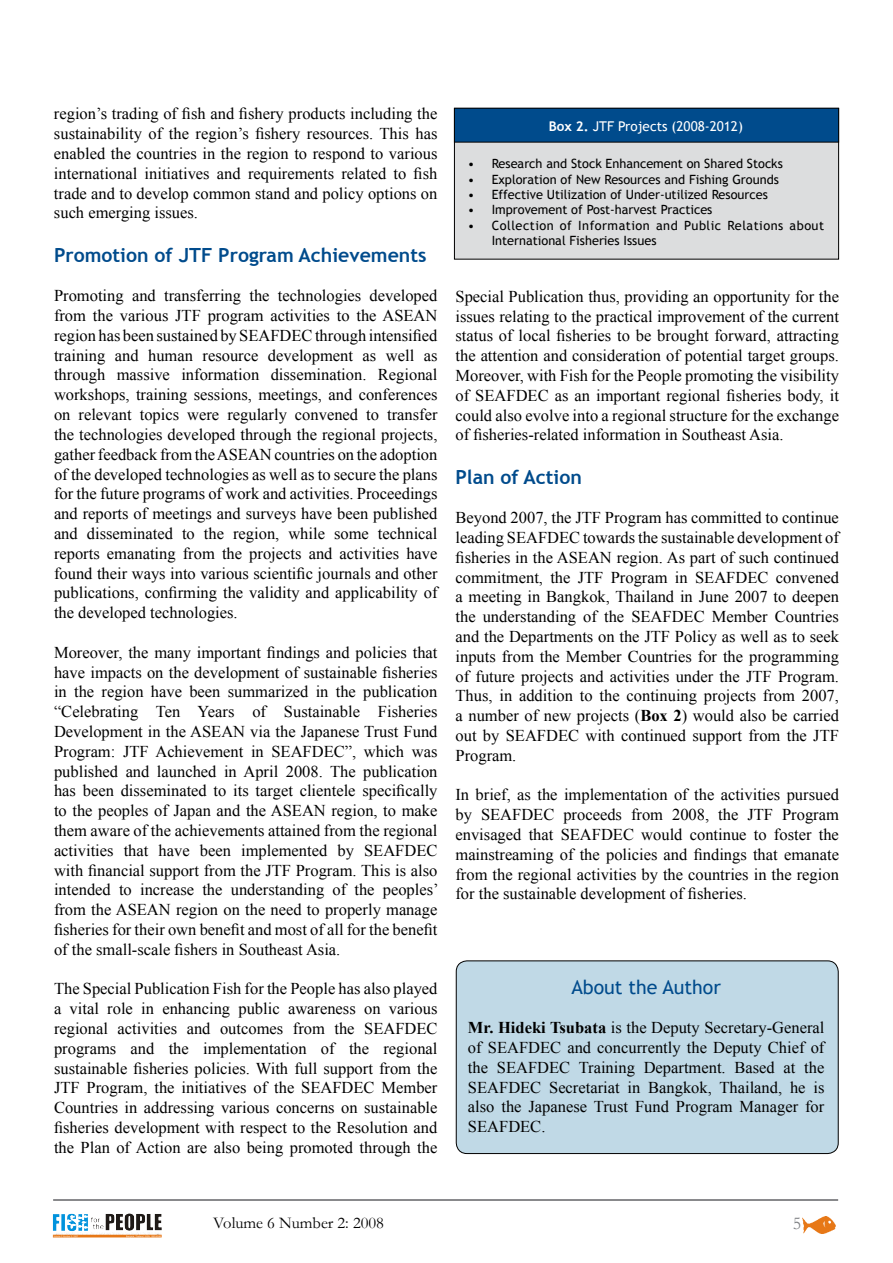
<style>
.page{position:relative;width:893px;height:1263px;background:#fff}
.page>*{position:absolute;margin:0;border:0;box-sizing:border-box;transform-origin:0 0}
.t1{font:700 19.5px "Trebuchet MS";color:#004b8c}
.t2{font:19.5px "Trebuchet MS";color:#004b8c}
.t3{font:18px "Garamond";color:#808285}
.t4{font:16.5px/19.8px "Times New Roman";color:#000;text-align:justify}
.t5{font:16.5px "Garamond";color:#000}
.t6{font:13.5px "Trebuchet MS";color:#fff}
.t7{font:12.75px "Trebuchet MS";color:#000}
.t8{font:12.75px/15.3px "Trebuchet MS";letter-spacing:.035em;color:#000}
.s1{font-weight:700}
</style>
<div class="page">
<img style="left:803px;top:1217px;width:32px;height:16px">
<img style="left:67px;top:1213px;width:95px;height:18px">
<hr style="left:53px;top:1199px;width:785px;height:2px;background:#636467">
<div style="left:454px;top:108px;width:385px;height:151px;background:#dcddde"></div>
<div style="left:454px;top:108px;width:385px;height:152px;border:1px solid #000"></div>
<div style="left:454px;top:108px;width:385px;height:34px;background:#004b8c"></div>
<div style="left:454px;top:108px;width:385px;height:34px;border:1px solid #000"></div>
<div style="left:456px;top:961px;width:382px;height:192px;background:#c0d9e6;border-radius:11px"></div>
<div style="left:456px;top:960px;width:383px;height:194px;border:1px solid #000;border-radius:11px"></div>
<p class="t4" style="left:54px;top:104px;width:385px">region’s trading of fish and fishery products including the sustainability of the region’s fishery resources. This has enabled the countries in the region to respond to various international initiatives and requirements related to fish trade and to develop common stand and policy options on such emerging issues.</p>
<p class="t1" style="left:54px;top:243px;width:374px">Promotion of JTF Program Achievements</p>
<p class="t4" style="left:54px;top:286px;width:385px">Promoting and transferring the technologies developed from the various JTF program activities to the ASEAN region has been sustained by SEAFDEC through intensified training and human resource development as well as through massive information dissemination. Regional workshops, training sessions, meetings, and conferences on relevant topics were regularly convened to transfer the technologies developed through the regional projects, gather feedback from the ASEAN countries on the adoption of the developed technologies as well as to secure the plans for the future programs of work and activities. Proceedings and reports of meetings and surveys have been published and disseminated to the region, while some technical reports emanating from the projects and activities have found their ways into various scientific journals and other publications, confirming the validity and applicability of the developed technologies.</p>
<p class="t4" style="left:54px;top:642px;width:386px">Moreover, the many important findings and policies that have impacts on the development of sustainable fisheries in the region have been summarized in the publication “Celebrating Ten Years of Sustainable Fisheries Development in the ASEAN via the Japanese Trust Fund Program: JTF Achievement in SEAFDEC”, which was published and launched in April 2008. The publication has been disseminated to its target clientele specifically to the peoples of Japan and the ASEAN region, to make them aware of the achievements attained from the regional activities that have been implemented by SEAFDEC with financial support from the JTF Program. This is also intended to increase the understanding of the peoples’ from the ASEAN region on the need to properly manage fisheries for their own benefit and most of all for the benefit of the small-scale fishers in Southeast Asia.</p>
<p class="t4" style="left:54px;top:979px;width:385px">The Special Publication Fish for the People has also played a vital role in enhancing public awareness on various regional activities and outcomes from the SEAFDEC programs and the implementation of the regional sustainable fisheries policies. With full support from the JTF Program, the initiatives of the SEAFDEC Member Countries in addressing various concerns on sustainable fisheries development with respect to the Resolution and the Plan of Action are also being promoted through the</p>
<p class="t6" style="left:549px;top:119px;width:196px"><span class="s1">Box 2.</span> JTF Projects (2008-2012)</p>
<p class="t7" style="left:468px;top:156px;width:317px">• Research and Stock Enhancement on Shared Stocks</p>
<p class="t7" style="left:468px;top:172px;width:313px">• Exploration of New Resources and Fishing Grounds</p>
<p class="t7" style="left:468px;top:187px;width:302px">• Effective Utilization of Under-utilized Resources</p>
<p class="t7" style="left:468px;top:202px;width:246px">• Improvement of Post-harvest Practices</p>
<p class="t8" style="left:492px;top:218px;width:334px;text-indent:-24px">• Collection of Information and Public Relations about<br>International Fisheries Issues</p>
<p class="t4" style="left:455px;top:286px;width:385px">Special Publication thus, providing an opportunity for the issues relating to the practical improvement of the current status of local fisheries to be brought forward, attracting the attention and consideration of potential target groups.<br>Moreover, with Fish for the People promoting the visibility of SEAFDEC as an important regional fisheries body, it could also evolve into a regional structure for the exchange of fisheries-related information in Southeast Asia.</p>
<p class="t1" style="left:455px;top:464px;width:128px">Plan of Action</p>
<p class="t4" style="left:455px;top:507px;width:385px">Beyond 2007, the JTF Program has committed to continue leading SEAFDEC towards the sustainable development of fisheries in the ASEAN region. As part of such continued commitment, the JTF Program in SEAFDEC convened a meeting in Bangkok, Thailand in June 2007 to deepen the understanding of the SEAFDEC Member Countries and the Departments on the JTF Policy as well as to seek inputs from the Member Countries for the programming of future projects and activities under the JTF Program.<br>Thus, in addition to the continuing projects from 2007, a number of new projects (<span class="s1">Box 2</span>) would also be carried out by SEAFDEC with continued support from the JTF Program.</p>
<p class="t4" style="left:455px;top:785px;width:385px">In brief, as the implementation of the activities pursued by SEAFDEC proceeds from 2008, the JTF Program envisaged that SEAFDEC would continue to foster the mainstreaming of the policies and findings that emanate from the regional activities by the countries in the region for the sustainable development of fisheries.</p>
<p class="t2" style="left:571px;top:975px;width:151px">About the Author</p>
<p class="t4" style="left:468px;top:1017px;width:358px"><span class="s1">Mr. Hideki Tsubata</span> is the Deputy Secretary-General of SEAFDEC and concurrently the Deputy Chief of the SEAFDEC Training Department. Based at the SEAFDEC Secretariat in Bangkok, Thailand, he is also the Japanese Trust Fund Program Manager for SEAFDEC.</p>
<p class="t5" style="left:213px;top:1211px;width:172px">Volume 6 Number 2: 2008</p>
<p class="t3" style="left:793px;top:1211px;width:10px">5</p>
</div>
